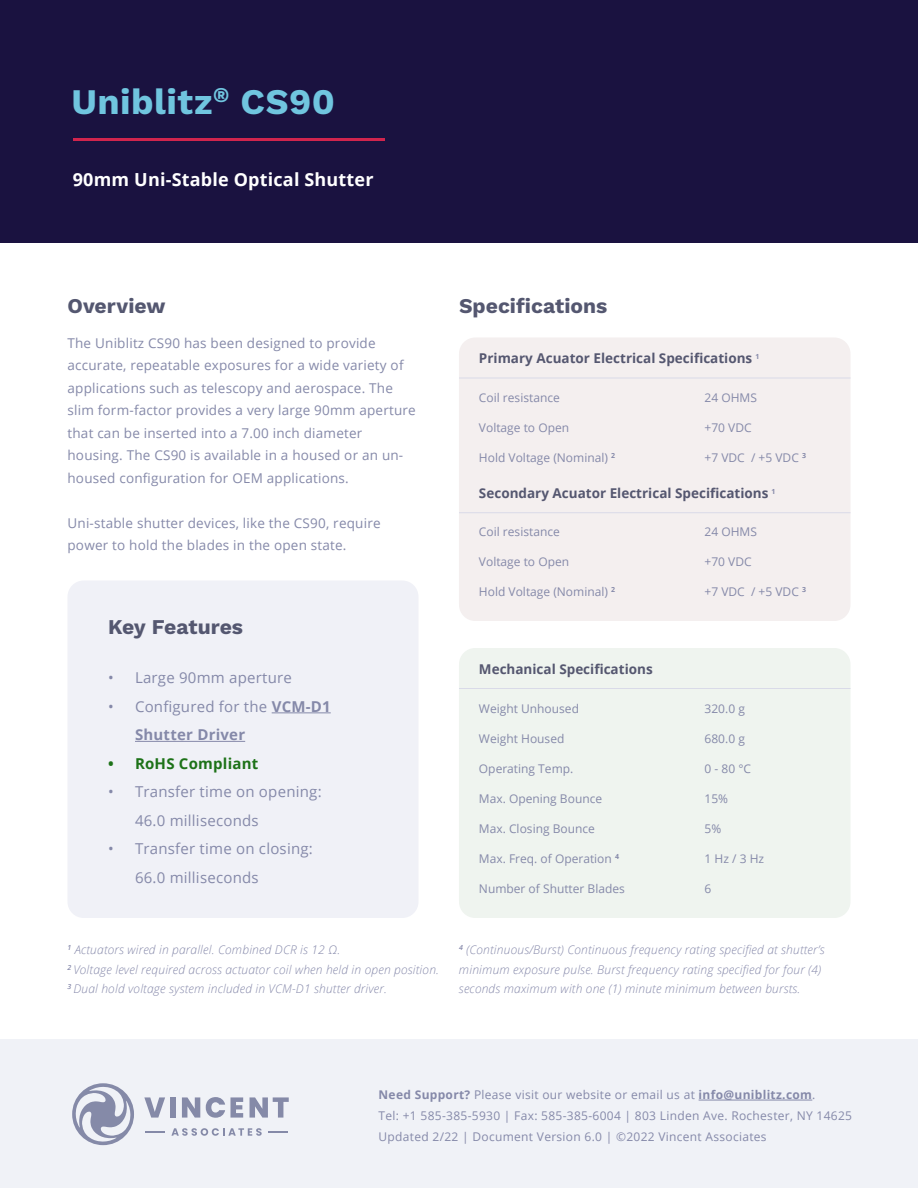
<style>
.page{position:relative;width:918px;height:1188px;background:#fff}
.page>*{position:absolute;margin:0;border:0;box-sizing:border-box;transform-origin:0 0}
.t1{font:700 36px "Work Sans";letter-spacing:.015em;color:#70c5df}
.t2{font:700 21px "Work Sans";color:#545770}
.t3{font:700 18px "Open Sans";letter-spacing:.01em;color:#fff}
.t4{font:15px/28.5px "Open Sans";letter-spacing:.015em;color:#8589a9}
.t5{font:700 15px/28.5px "Open Sans";letter-spacing:.015em;color:#8589a9}
.t6{font:700 15px "Open Sans";letter-spacing:.015em;color:#1d7218}
.t7{font:13.5px/22.5px "Open Sans";letter-spacing:.015em;color:#8589a9}
.t8{font:700 13.5px "Open Sans";color:#555770}
.t9{font:italic 300 12px/19.5px "Open Sans";letter-spacing:.015em;color:#8689aa}
.t10{font:12px "Open Sans";color:#8589a9}
.t11{font:12px/21px "Open Sans";letter-spacing:.025em;color:#8589a9}
.s1{font-weight:400}
.s2{font-weight:700}
</style>
<div class="page">
<div style="left:67px;top:580px;width:351px;height:338px;background:#f0f1f7;border-radius:16px"></div>
<div style="left:459px;top:338px;width:391px;height:283px;background:#f4efef;border-radius:16px"></div>
<div style="left:459px;top:648px;width:391px;height:270px;background:#eff4ef;border-radius:16px"></div>
<div style="left:0;top:1040px;width:918px;height:148px;background:#f0f2f7"></div>
<div style="left:0;top:0;width:918px;height:243px;background:#1a1240"></div>
<hr style="left:74px;top:138px;width:312px;height:3px;background:#d1244d">
<svg style="left:72px;top:1083px;width:62px;height:62px"></svg>
<svg style="left:171px;top:1128px;width:91px;height:8px"></svg>
<svg style="left:146px;top:1131px;width:19px;height:2px"></svg>
<svg style="left:268px;top:1131px;width:19px;height:2px"></svg>
<svg style="left:144px;top:1097px;width:21px;height:21px"></svg>
<div style="left:170px;top:1097px;width:5px;height:21px;background:#858aa8"></div>
<svg style="left:182px;top:1097px;width:18px;height:21px"></svg>
<svg style="left:206px;top:1097px;width:37px;height:21px"></svg>
<svg style="left:250px;top:1097px;width:39px;height:21px"></svg>
<hr style="left:699px;top:1100px;width:113px;height:1px;background:#8589a9">
<hr style="left:272px;top:712px;width:59px;height:1px;background:#8589a9">
<hr style="left:135px;top:741px;width:110px;height:1px;background:#8589a9">
<hr style="left:459px;top:378px;width:391px;height:1px;background:#d9dae8">
<hr style="left:459px;top:512px;width:391px;height:1px;background:#d9dae8">
<hr style="left:459px;top:688px;width:391px;height:1px;background:#d9dae8">
<h1 class="t1" style="left:71px;top:80px;width:265px">Uniblitz<sup>®</sup> CS90</h1>
<h3 class="t3" style="left:73px;top:167px;width:302px">90mm Uni-Stable Optical Shutter</h3>
<h2 class="t2" style="left:68px;top:294px;width:100px">Overview</h2>
<h2 class="t2" style="left:459px;top:294px;width:150px">Specifications</h2>
<p class="t7" style="left:68px;top:331px;width:350px">The Uniblitz CS90 has been designed to provide accurate, repeatable exposures for a wide variety of applications such as telescopy and aerospace. The slim form-factor provides a very large 90mm aperture that can be inserted into a 7.00 inch diameter housing. The CS90 is available in a housed or an un&shy;housed configuration for OEM applications.</p>
<p class="t7" style="left:68px;top:511px;width:315px">Uni-stable shutter devices, like the CS90, require power to hold the blades in the open state.</p>
<p class="t8" style="left:479px;top:349px;width:282px">Primary Acuator Electrical Specifications <sup>1</sup></p>
<p class="t10" style="left:479px;top:390px;width:82px">Coil resistance</p>
<p class="t10" style="left:479px;top:420px;width:92px">Voltage to Open</p>
<p class="t10" style="left:479px;top:450px;width:138px">Hold Voltage (Nominal) <sup>2</sup></p>
<p class="t10" style="left:705px;top:390px;width:54px">24 OHMS</p>
<p class="t10" style="left:705px;top:420px;width:49px">+70 VDC</p>
<p class="t10" style="left:705px;top:450px;width:103px">+7 VDC / +5 VDC <sup>3</sup></p>
<p class="t8" style="left:479px;top:484px;width:298px">Secondary Acuator Electrical Specifications <sup>1</sup></p>
<p class="t10" style="left:479px;top:523px;width:82px">Coil resistance</p>
<p class="t10" style="left:479px;top:553px;width:92px">Voltage to Open</p>
<p class="t10" style="left:479px;top:583px;width:138px">Hold Voltage (Nominal) <sup>2</sup></p>
<p class="t10" style="left:705px;top:523px;width:54px">24 OHMS</p>
<p class="t10" style="left:705px;top:553px;width:49px">+70 VDC</p>
<p class="t10" style="left:705px;top:583px;width:103px">+7 VDC / +5 VDC <sup>3</sup></p>
<h2 class="t2" style="left:108px;top:614px;width:137px">Key Features</h2>
<p class="t4" style="left:108px;top:663px;width:185px">• Large 90mm aperture</p>
<p class="t5" style="left:135px;top:692px;width:197px;text-indent:-27px"><span class="s1">• Configured for the</span> VCM-D1<br>Shutter Driver</p>
<p class="t6" style="left:108px;top:753px;width:152px">• RoHS Compliant</p>
<p class="t4" style="left:135px;top:777px;width:188px;text-indent:-27px">• Transfer time on opening:<br>46.0 milliseconds</p>
<p class="t4" style="left:135px;top:834px;width:179px;text-indent:-27px">• Transfer time on closing:<br>66.0 milliseconds</p>
<p class="t8" style="left:479px;top:660px;width:175px">Mechanical Specifications</p>
<p class="t10" style="left:479px;top:700px;width:102px">Weight Unhoused</p>
<p class="t10" style="left:479px;top:730px;width:87px">Weight Housed</p>
<p class="t10" style="left:479px;top:760px;width:96px">Operating Temp.</p>
<p class="t10" style="left:479px;top:790px;width:125px">Max. Opening Bounce</p>
<p class="t10" style="left:479px;top:820px;width:117px">Max. Closing Bounce</p>
<p class="t10" style="left:479px;top:850px;width:142px">Max. Freq. of Operation <sup>4</sup></p>
<p class="t10" style="left:479px;top:880px;width:147px">Number of Shutter Blades</p>
<p class="t10" style="left:705px;top:700px;width:42px">320.0 g</p>
<p class="t10" style="left:705px;top:730px;width:42px">680.0 g</p>
<p class="t10" style="left:705px;top:760px;width:48px">0 - 80 °C</p>
<p class="t10" style="left:705px;top:790px;width:25px">15%</p>
<p class="t10" style="left:705px;top:820px;width:18px">5%</p>
<p class="t10" style="left:705px;top:850px;width:61px">1 Hz / 3 Hz</p>
<p class="t10" style="left:705px;top:880px;width:8px">6</p>
<p class="t9" style="left:68px;top:940px;width:373px"><sup>1</sup> Actuators wired in parallel. Combined DCR is 12 Ω.<br><sup>2</sup> Voltage level required across actuator coil when held in open position.<br><sup>3</sup> Dual hold voltage system included in VCM-D1 shutter driver.</p>
<p class="t9" style="left:459px;top:940px;width:367px"><sup>4</sup> (Continuous/Burst) Continuous frequency rating specified at shutter’s minimum exposure pulse. Burst frequency rating specified for four (4) seconds maximum with one (1) minute minimum between bursts.</p>
<p class="t11" style="left:379px;top:1084px;width:475px"><span class="s2">Need Support?</span> Please visit our website or email us at <span class="s2">info@uniblitz.com</span>.<br>Tel: +1 585-385-5930 | Fax: 585-385-6004 | 803 Linden Ave. Rochester, NY 14625<br>Updated 2/22 | Document Version 6.0 | ©2022 Vincent Associates</p>
</div>
